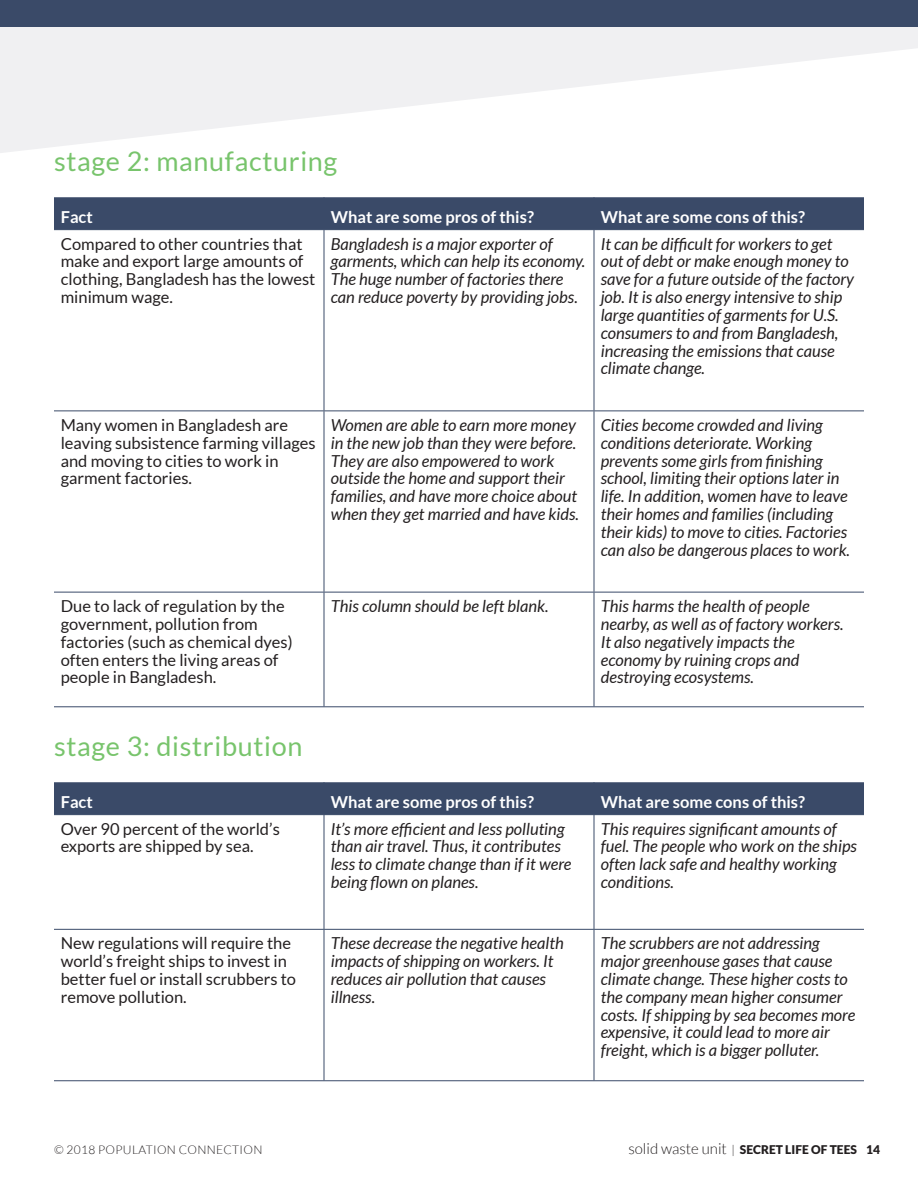
<style>
.page{position:relative;width:918px;height:1188px;background:#fff}
.page>*{position:absolute;margin:0;border:0;box-sizing:border-box;transform-origin:0 0}
.subhead1{font:27px "Lato";letter-spacing:.025em;color:#78c46c}
.t1{font:italic 16.5px/17.9px "Lato";color:#231f20}
.t2{font:16.5px/17.9px "Lato";color:#231f20}
.t3{font:700 16.5px "Lato";color:#fff}
.t4{font:900 12px "Lato";color:#231f20}
.t5{font:300 12px "Lato";letter-spacing:.025em;color:#231f20}
.s1{font-weight:300;font-size:15px}
.s2{font-weight:300}
</style>
<div class="page">
<svg style="left:0;top:27px;width:918px;height:126px;fill:#f0f0f2"></svg>
<div style="left:0;top:0;width:918px;height:27px;background:#3a4a68"></div>
<div style="left:54px;top:197px;width:810px;height:32px;background:#3a4a68"></div>
<hr style="left:324px;top:197px;width:1px;height:32px;background:#3a4a68">
<hr style="left:594px;top:197px;width:1px;height:32px;background:#3a4a68">
<hr style="left:54px;top:229px;width:270px;height:1px;background:#3a4a68">
<hr style="left:324px;top:229px;width:270px;height:1px;background:#3a4a68">
<hr style="left:324px;top:230px;width:1px;height:181px;background:#3a4a68">
<hr style="left:594px;top:229px;width:270px;height:1px;background:#3a4a68">
<hr style="left:594px;top:230px;width:1px;height:181px;background:#3a4a68">
<hr style="left:54px;top:411px;width:270px;height:1px;background:#3a4a68">
<hr style="left:324px;top:411px;width:270px;height:1px;background:#3a4a68">
<hr style="left:324px;top:411px;width:1px;height:181px;background:#3a4a68">
<hr style="left:594px;top:411px;width:270px;height:1px;background:#3a4a68">
<hr style="left:594px;top:411px;width:1px;height:181px;background:#3a4a68">
<hr style="left:54px;top:592px;width:270px;height:1px;background:#3a4a68">
<hr style="left:324px;top:592px;width:270px;height:1px;background:#3a4a68">
<hr style="left:324px;top:592px;width:1px;height:114px;background:#3a4a68">
<hr style="left:594px;top:592px;width:270px;height:1px;background:#3a4a68">
<hr style="left:594px;top:592px;width:1px;height:114px;background:#3a4a68">
<hr style="left:54px;top:706px;width:270px;height:1px;background:#3a4a68">
<hr style="left:324px;top:706px;width:270px;height:1px;background:#3a4a68">
<hr style="left:594px;top:706px;width:270px;height:1px;background:#3a4a68">
<div style="left:54px;top:782px;width:810px;height:32px;background:#3a4a68"></div>
<hr style="left:324px;top:782px;width:1px;height:32px;background:#3a4a68">
<hr style="left:594px;top:782px;width:1px;height:32px;background:#3a4a68">
<hr style="left:54px;top:814px;width:270px;height:1px;background:#3a4a68">
<hr style="left:324px;top:814px;width:270px;height:1px;background:#3a4a68">
<hr style="left:324px;top:815px;width:1px;height:114px;background:#3a4a68">
<hr style="left:594px;top:814px;width:270px;height:1px;background:#3a4a68">
<hr style="left:594px;top:815px;width:1px;height:114px;background:#3a4a68">
<hr style="left:54px;top:929px;width:270px;height:1px;background:#3a4a68">
<hr style="left:324px;top:929px;width:270px;height:1px;background:#3a4a68">
<hr style="left:324px;top:930px;width:1px;height:150px;background:#3a4a68">
<hr style="left:594px;top:929px;width:270px;height:1px;background:#3a4a68">
<hr style="left:594px;top:930px;width:1px;height:150px;background:#3a4a68">
<hr style="left:54px;top:1080px;width:270px;height:1px;background:#3a4a68">
<hr style="left:324px;top:1080px;width:270px;height:1px;background:#3a4a68">
<hr style="left:594px;top:1080px;width:270px;height:1px;background:#3a4a68">
<p class="subhead1" style="left:54px;top:146px;width:285px">stage 2: manufacturing</p>
<p class="t3" style="left:61px;top:207px;width:34px">Fact</p>
<p class="t3" style="left:331px;top:207px;width:205px">What are some pros of this?</p>
<p class="t3" style="left:601px;top:207px;width:206px">What are some cons of this?</p>
<p class="t2" style="left:61px;top:235px;width:256px">Compared to other countries that make and export large amounts of clothing, Bangladesh has the lowest minimum wage.</p>
<p class="t1" style="left:331px;top:235px;width:256px">Bangladesh is a major exporter of garments, which can help its economy.<br>The huge number of factories there can reduce poverty by providing jobs.</p>
<p class="t1" style="left:601px;top:235px;width:255px">It can be difficult for workers to get out of debt or make enough money to save for a future outside of the factory job. It is also energy intensive to ship large quantities of garments for U.S. consumers to and from Bangladesh, increasing the emissions that cause climate change.</p>
<p class="t2" style="left:61px;top:416px;width:256px">Many women in Bangladesh are leaving subsistence farming villages and moving to cities to work in garment factories.</p>
<p class="t1" style="left:331px;top:416px;width:250px">Women are able to earn more money in the new job than they were before.<br>They are also empowered to work outside the home and support their families, and have more choice about when they get married and have kids.</p>
<p class="t1" style="left:601px;top:416px;width:251px">Cities become crowded and living conditions deteriorate. Working prevents some girls from finishing school, limiting their options later in life. In addition, women have to leave their homes and families (including their kids) to move to cities. Factories can also be dangerous places to work.</p>
<p class="t2" style="left:61px;top:597px;width:233px">Due to lack of regulation by the government, pollution from factories (such as chemical dyes) often enters the living areas of people in Bangladesh.</p>
<p class="t1" style="left:331px;top:598px;width:219px">This column should be left blank.</p>
<p class="t1" style="left:601px;top:598px;width:244px">This harms the health of people nearby, as well as of factory workers.<br>It also negatively impacts the economy by ruining crops and destroying ecosystems.</p>
<p class="subhead1" style="left:54px;top:731px;width:250px">stage 3: distribution</p>
<p class="t3" style="left:61px;top:792px;width:34px">Fact</p>
<p class="t3" style="left:331px;top:792px;width:205px">What are some pros of this?</p>
<p class="t3" style="left:601px;top:792px;width:206px">What are some cons of this?</p>
<p class="t2" style="left:61px;top:820px;width:221px">Over 90 percent of the world’s exports are shipped by sea.</p>
<p class="t1" style="left:331px;top:820px;width:242px">It’s more efficient and less polluting than air travel. Thus, it contributes less to climate change than if it were being flown on planes.</p>
<p class="t1" style="left:601px;top:820px;width:258px">This requires significant amounts of fuel. The people who work on the ships often lack safe and healthy working conditions.</p>
<p class="t2" style="left:61px;top:934px;width:237px">New regulations will require the world’s freight ships to invest in better fuel or install scrubbers to remove pollution.</p>
<p class="t1" style="left:331px;top:935px;width:235px">These decrease the negative health impacts of shipping on workers. It reduces air pollution that causes illness.</p>
<p class="t1" style="left:601px;top:935px;width:256px">The scrubbers are not addressing major greenhouse gases that cause climate change. These higher costs to the company mean higher consumer costs. If shipping by sea becomes more expensive, it could lead to more air freight, which is a bigger polluter.</p>
<p class="t5" style="left:54px;top:1143px;width:210px">© 2018 POPULATION CONNECTION</p>
<p class="t4" style="left:628px;top:1142px;width:253px"><span class="s1">solid waste unit</span> <span class="s2">|</span> SECRET LIFE OF TEES 14</p>
</div>
